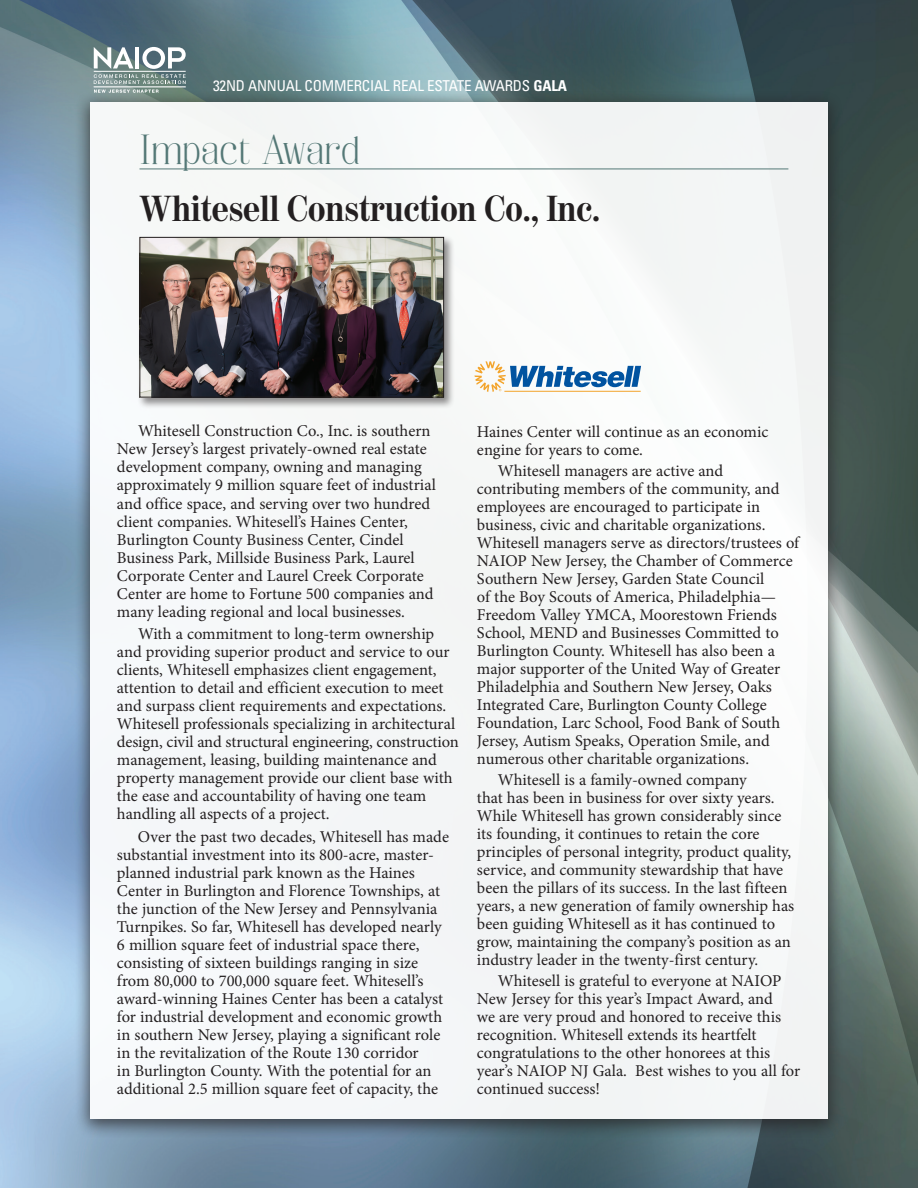
<style>
.page{position:relative;width:918px;height:1188px;background:#fff}
.page>*{position:absolute;margin:0;border:0;box-sizing:border-box;transform-origin:0 0}
.t1{font:700 36px "Moderno FB Cond";color:#231f20}
.t2{font:30px "Palash";letter-spacing:-.01em;color:#547876}
.t3{font:16.5px/18px "Minion Pro";letter-spacing:-.005em;color:#231f20}
.t4{font:condensed 15px "Univers";letter-spacing:-.01em;color:#fff}
.s1{font-weight:700}
</style>
<div class="page">
<img style="left:0;top:0;width:918px;height:1188px">
<div style="left:74px;top:91px;width:770px;height:1048px;background:#231f20;opacity:.75"></div>
<div style="left:90px;top:102px;width:738px;height:1017px;background:#f5f7f7"></div>
<svg style="left:94px;top:47px;width:92px;height:46px"></svg>
<hr style="left:140px;top:169px;width:648px;height:1px;background:#547876">
<div style="left:138px;top:235px;width:317px;height:174px;background:#231f20;opacity:.5"></div>
<img style="left:142px;top:239px;width:300px;height:157px">
<div style="left:140px;top:237px;width:304px;height:161px;border:1px solid #231f20"></div>
<svg style="left:474px;top:361px;width:167px;height:31px"></svg>
<hr style="left:504px;top:391px;width:137px;height:1px;background:#f3a42b">
<p class="t4" style="left:213px;top:77px;width:356px">32ND ANNUAL COMMERCIAL REAL ESTATE AWARDS <span class="s1">GALA</span></p>
<h2 class="t2" style="left:140px;top:137px;width:222px">Impact Award</h2>
<h1 class="t1" style="left:140px;top:188px;width:462px">Whitesell Construction Co., Inc.</h1>
<p class="t3" style="left:117px;top:422px;width:320px;text-indent:21px">Whitesell Construction Co., Inc. is southern New Jersey’s largest privately-owned real estate development company, owning and managing approximately 9 million square feet of industrial and office space, and serving over two hundred client companies. Whitesell’s Haines Center, Burlington County Business Center, Cindel Business Park, Millside Business Park, Laurel Corporate Center and Laurel Creek Corporate Center are home to Fortune 500 companies and many leading regional and local businesses.</p>
<p class="t3" style="left:117px;top:625px;width:343px;text-indent:21px">With a commitment to long-term ownership and providing superior product and service to our clients, Whitesell emphasizes client engagement, attention to detail and efficient execution to meet and surpass client requirements and expectations.<br>Whitesell professionals specializing in architectural design, civil and structural engineering, construction management, leasing, building maintenance and property management provide our client base with the ease and accountability of having one team handling all aspects of a project.</p>
<p class="t3" style="left:117px;top:827px;width:334px;text-indent:21px">Over the past two decades, Whitesell has made substantial investment into its 800-acre, master&shy;planned industrial park known as the Haines Center in Burlington and Florence Townships, at the junction of the New Jersey and Pennsylvania Turnpikes. So far, Whitesell has developed nearly 6 million square feet of industrial space there, consisting of sixteen buildings ranging in size from 80,000 to 700,000 square feet. Whitesell’s award-winning Haines Center has been a catalyst for industrial development and economic growth in southern New Jersey, playing a significant role in the revitalization of the Route 130 corridor<br>in Burlington County. With the potential for an additional 2.5 million square feet of capacity, the</p>
<p class="t3" style="left:477px;top:422px;width:293px">Haines Center will continue as an economic engine for years to come.</p>
<p class="t3" style="left:477px;top:461px;width:324px;text-indent:21px">Whitesell managers are active and contributing members of the community, and employees are encouraged to participate in business, civic and charitable organizations.<br>Whitesell managers serve as directors/trustees of NAIOP New Jersey, the Chamber of Commerce Southern New Jersey, Garden State Council<br>of the Boy Scouts of America, Philadelphia— Freedom Valley YMCA, Moorestown Friends School, MEND and Businesses Committed to Burlington County. Whitesell has also been a major supporter of the United Way of Greater Philadelphia and Southern New Jersey, Oaks Integrated Care, Burlington County College Foundation, Larc School, Food Bank of South Jersey, Autism Speaks, Operation Smile, and numerous other charitable organizations.</p>
<p class="t3" style="left:477px;top:770px;width:319px;text-indent:21px">Whitesell is a family-owned company<br>that has been in business for over sixty years.<br>While Whitesell has grown considerably since its founding, it continues to retain the core principles of personal integrity, product quality, service, and community stewardship that have been the pillars of its success. In the last fifteen years, a new generation of family ownership has been guiding Whitesell as it has continued to grow, maintaining the company’s position as an industry leader in the twenty-first century.</p>
<p class="t3" style="left:477px;top:971px;width:325px;text-indent:21px">Whitesell is grateful to everyone at NAIOP New Jersey for this year’s Impact Award, and<br>we are very proud and honored to receive this recognition. Whitesell extends its heartfelt congratulations to the other honorees at this year’s NAIOP NJ Gala. Best wishes to you all for continued success!</p>
</div>
